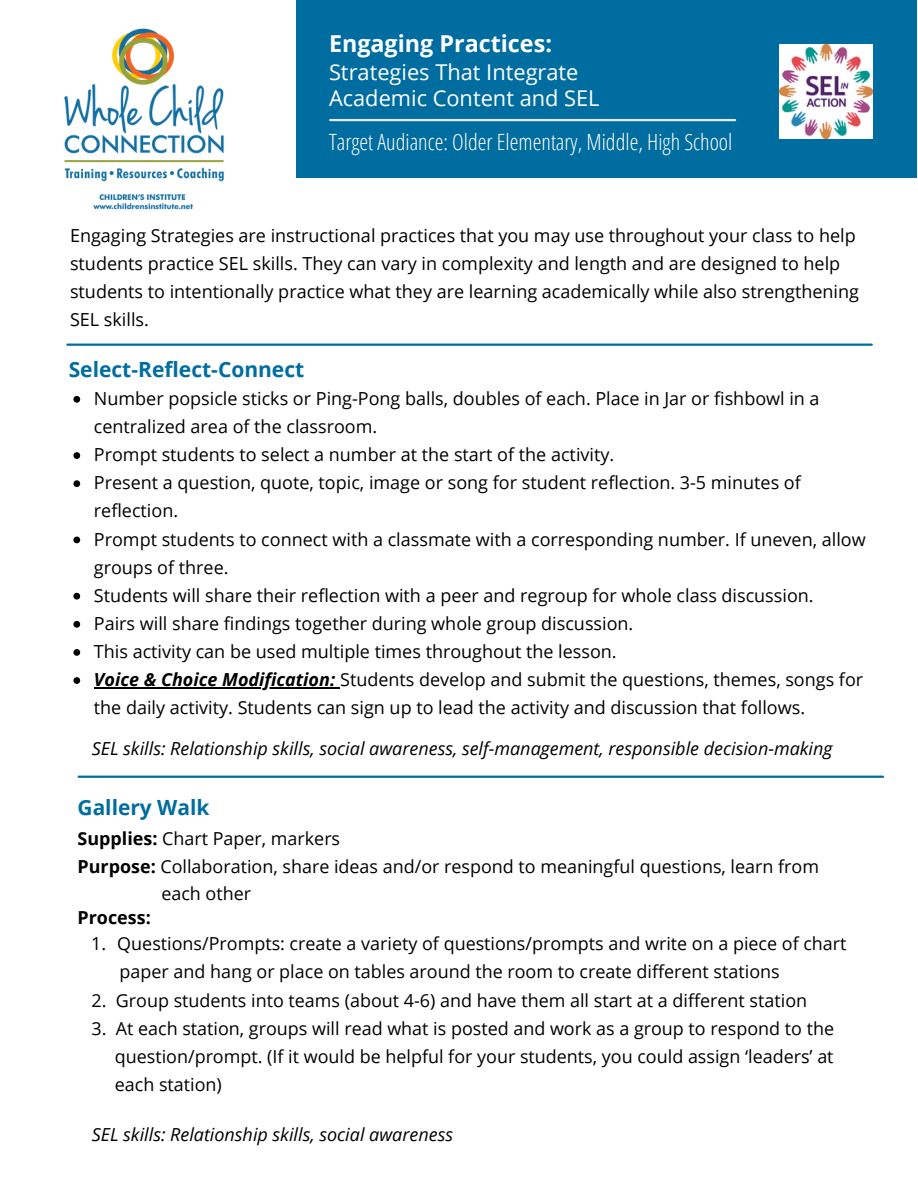
<style>
.page{position:relative;width:918px;height:1188px;background:#fff}
.page>*{position:absolute;margin:0;border:0;box-sizing:border-box;transform-origin:0 0}
.t1{font:700 23.25px "Open Sans";color:#fff}
.t2{font:300 22.35px "Open Sans Condensed";color:#fff}
.t3{font:21.75px/25.8px "Open Sans";color:#fff}
.t4{font:700 21px "Open Sans";color:#006da0}
.t5{font:18px/28.2px "Open Sans";color:#000}
.t6{font:italic 18px "Open Sans";color:#000}
.t7{font:700 18px "Open Sans";color:#000}
.s1{font-weight:700;font-style:italic}
.s2{font-weight:700}
</style>
<div class="page">
<div style="left:297px;top:0;width:620px;height:178px;background:#006da0"></div>
<img style="left:64px;top:28px;width:160px;height:182px">
<hr style="left:67px;top:344px;width:805px;height:2px;background:#006da0">
<hr style="left:330px;top:119px;width:405px;height:2px;background:#e7e9ec">
<hr style="left:79px;top:776px;width:804px;height:2px;background:#006da0">
<img style="left:779px;top:45px;width:94px;height:93px">
<svg style="left:73px;top:396px;width:7px;height:7px"></svg>
<svg style="left:73px;top:452px;width:7px;height:7px"></svg>
<svg style="left:73px;top:480px;width:7px;height:7px"></svg>
<svg style="left:73px;top:537px;width:7px;height:6px"></svg>
<svg style="left:73px;top:593px;width:7px;height:7px"></svg>
<svg style="left:73px;top:621px;width:7px;height:7px"></svg>
<svg style="left:73px;top:649px;width:7px;height:7px"></svg>
<svg style="left:73px;top:677px;width:7px;height:7px"></svg>
<hr style="left:94px;top:687px;width:241px;height:1px;background:#000">
<p class="t1" style="left:329px;top:27px;width:224px">Engaging Practices:</p>
<p class="t3" style="left:329px;top:58px;width:272px">Strategies That Integrate<br>Academic Content and SEL</p>
<p class="t2" style="left:329px;top:126px;width:405px">Target Audiance: Older Elementary, Middle, High School</p>
<p class="t5" style="left:70px;top:221px;width:790px">Engaging Strategies are instructional practices that you may use throughout your class to help students practice SEL skills. They can vary in complexity and length and are designed to help students to intentionally practice what they are learning academically while also strengthening SEL skills.</p>
<p class="t4" style="left:69px;top:354px;width:237px">Select-Reflect-Connect</p>
<p class="t5" style="left:94px;top:384px;width:773px">Number popsicle sticks or Ping-Pong balls, doubles of each. Place in Jar or fishbowl in a centralized area of the classroom.<br>Prompt students to select a number at the start of the activity.<br>Present a question, quote, topic, image or song for student reflection. 3-5 minutes of reflection.<br>Prompt students to connect with a classmate with a corresponding number. If uneven, allow groups of three.<br>Students will share their reflection with a peer and regroup for whole class discussion.<br>Pairs will share findings together during whole group discussion.<br>This activity can be used multiple times throughout the lesson.<br><span class="s1">Voice &amp; Choice Modification:</span> Students develop and submit the questions, themes, songs for the daily activity. Students can sign up to lead the activity and discussion that follows.</p>
<p class="t6" style="left:92px;top:736px;width:742px">SEL skills: Relationship skills, social awareness, self-management, responsible decision-making</p>
<p class="t4" style="left:78px;top:793px;width:133px">Gallery Walk</p>
<p class="t5" style="left:78px;top:823px;width:264px"><span class="s2">Supplies:</span> Chart Paper, markers</p>
<p class="t5" style="left:78px;top:852px;width:743px"><span class="s2">Purpose:</span> Collaboration, share ideas and/or respond to meaningful questions, learn from</p>
<p class="t5" style="left:161px;top:879px;width:91px">each other</p>
<p class="t7" style="left:78px;top:905px;width:75px">Process:</p>
<p class="t5" style="left:91px;top:929px;width:17px">1.</p>
<p class="t5" style="left:119px;top:957px;width:662px">paper and hang or place on tables around the room to create different stations</p>
<p class="t5" style="left:92px;top:985px;width:717px">2. Group students into teams (about 4-6) and have them all start at a different station</p>
<p class="t5" style="left:115px;top:1014px;width:721px;text-align:justify;text-indent:-23px">3. At each station, groups will read what is posted and work as a group to respond to the question/prompt. (If it would be helpful for your students, you could assign ‘leaders’ at each station)</p>
<p class="t6" style="left:92px;top:1121px;width:363px">SEL skills: Relationship skills, social awareness</p>
<p class="t5" style="left:117px;top:929px;width:731px">Questions/Prompts: create a variety of questions/prompts and write on a piece of chart</p>
</div>
